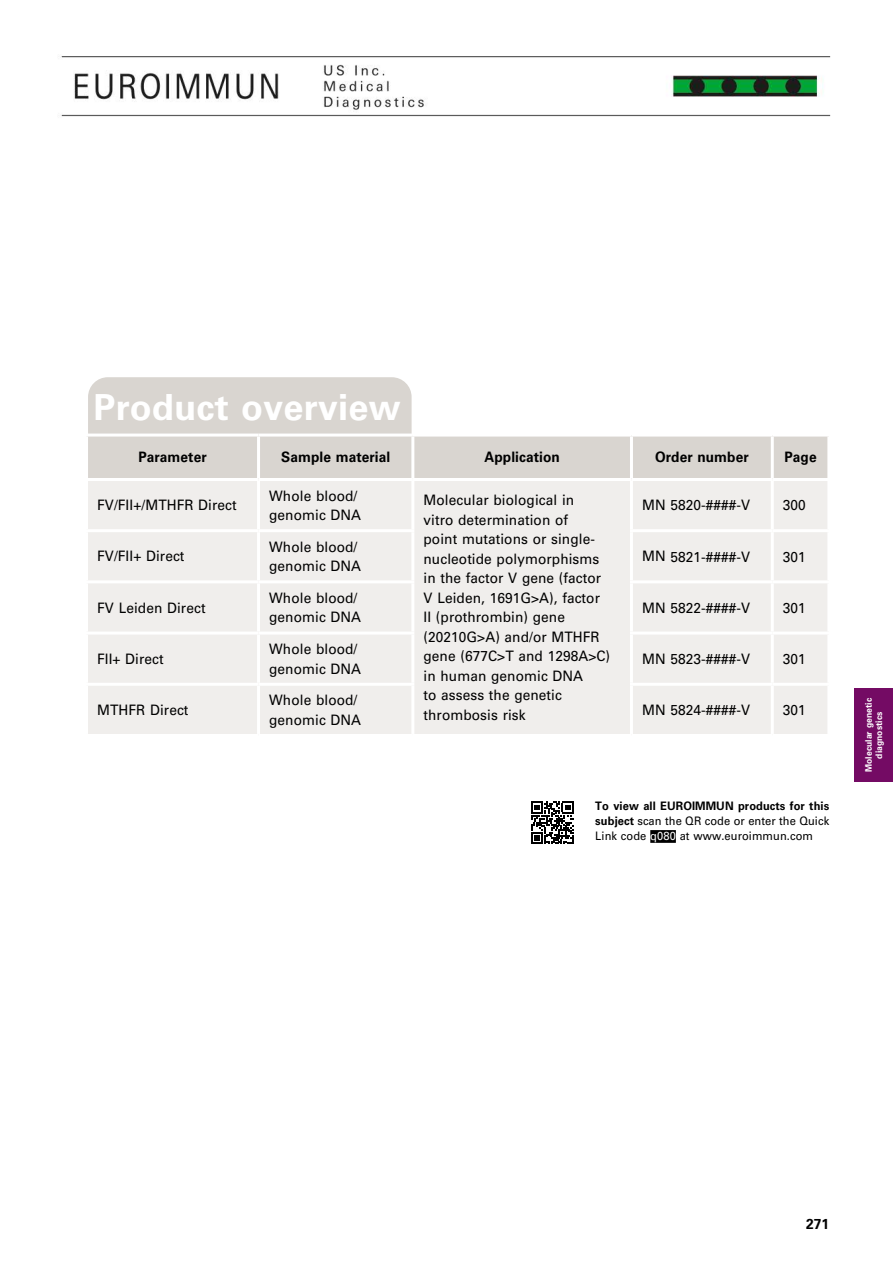
<style>
.page{position:relative;width:893px;height:1263px;background:#fff}
.page>*{position:absolute;margin:0;border:0;box-sizing:border-box;transform-origin:0 0}
.t1{font:700 36px "Univers LT Pro 65";letter-spacing:.005em;color:#fff}
.t2{font:14.4px/19.5px "Univers LT Pro 55 Roman";letter-spacing:.005em;color:#000;scale:.95 1}
.t3{font:700 14.4px "Univers LT Pro 65";letter-spacing:.005em;color:#000;scale:.95 1}
.t4{font:11.7px/15px "Univers LT Pro 55 Roman";letter-spacing:.005em;color:#000;scale:.95 1}
.t5{font:700 11.7px "Univers LT Pro 65";letter-spacing:.005em;color:#000;scale:.95 1}
.t6{font:700 9px/10.5px "Univers LT Pro 65";letter-spacing:.005em;color:#fff;text-align:center;scale:.95 1}
.s1{font-family:"Univers LT Pro 65";font-weight:700}
.s2{color:#fff}
</style>
<div class="page">
<div style="left:855px;top:688px;width:38px;height:94px;background:#740b64"></div>
<div style="left:650px;top:830px;width:26px;height:13px;background:#000"></div>
<svg style="left:88px;top:377px;width:739px;height:101px"></svg>
<div style="left:88px;top:481px;width:739px;height:253px;background:#f0eeec"></div>
<hr style="left:85px;top:434px;width:174px;height:3px;background:#fff">
<hr style="left:259px;top:434px;width:154px;height:3px;background:#fff">
<hr style="left:257px;top:436px;width:3px;height:42px;background:#fff">
<hr style="left:413px;top:434px;width:218px;height:3px;background:#fff">
<hr style="left:411px;top:436px;width:3px;height:42px;background:#fff">
<hr style="left:631px;top:434px;width:141px;height:3px;background:#fff">
<hr style="left:630px;top:436px;width:3px;height:42px;background:#fff">
<hr style="left:772px;top:434px;width:58px;height:3px;background:#fff">
<hr style="left:771px;top:436px;width:3px;height:42px;background:#fff">
<hr style="left:257px;top:481px;width:3px;height:48px;background:#fff">
<hr style="left:411px;top:481px;width:3px;height:48px;background:#fff">
<hr style="left:630px;top:481px;width:3px;height:48px;background:#fff">
<hr style="left:771px;top:481px;width:3px;height:48px;background:#fff">
<hr style="left:85px;top:529px;width:174px;height:3px;background:#fff">
<hr style="left:259px;top:529px;width:155px;height:3px;background:#fff">
<hr style="left:257px;top:532px;width:3px;height:48px;background:#fff">
<hr style="left:411px;top:532px;width:3px;height:48px;background:#fff">
<hr style="left:630px;top:529px;width:142px;height:3px;background:#fff">
<hr style="left:630px;top:532px;width:3px;height:48px;background:#fff">
<hr style="left:772px;top:529px;width:58px;height:3px;background:#fff">
<hr style="left:771px;top:532px;width:3px;height:48px;background:#fff">
<hr style="left:85px;top:580px;width:174px;height:3px;background:#fff">
<hr style="left:259px;top:580px;width:155px;height:3px;background:#fff">
<hr style="left:257px;top:583px;width:3px;height:48px;background:#fff">
<hr style="left:411px;top:583px;width:3px;height:48px;background:#fff">
<hr style="left:630px;top:580px;width:142px;height:3px;background:#fff">
<hr style="left:630px;top:583px;width:3px;height:48px;background:#fff">
<hr style="left:772px;top:580px;width:58px;height:3px;background:#fff">
<hr style="left:771px;top:583px;width:3px;height:48px;background:#fff">
<hr style="left:85px;top:631px;width:174px;height:3px;background:#fff">
<hr style="left:259px;top:631px;width:155px;height:3px;background:#fff">
<hr style="left:257px;top:634px;width:3px;height:49px;background:#fff">
<hr style="left:411px;top:634px;width:3px;height:49px;background:#fff">
<hr style="left:630px;top:631px;width:142px;height:3px;background:#fff">
<hr style="left:630px;top:634px;width:3px;height:49px;background:#fff">
<hr style="left:772px;top:631px;width:58px;height:3px;background:#fff">
<hr style="left:771px;top:634px;width:3px;height:49px;background:#fff">
<hr style="left:85px;top:683px;width:174px;height:3px;background:#fff">
<hr style="left:259px;top:683px;width:155px;height:3px;background:#fff">
<hr style="left:257px;top:686px;width:3px;height:48px;background:#fff">
<hr style="left:411px;top:686px;width:3px;height:48px;background:#fff">
<hr style="left:630px;top:683px;width:142px;height:3px;background:#fff">
<hr style="left:630px;top:686px;width:3px;height:48px;background:#fff">
<hr style="left:772px;top:683px;width:58px;height:3px;background:#fff">
<hr style="left:771px;top:686px;width:3px;height:48px;background:#fff">
<svg style="left:531px;top:801px;width:42px;height:43px"></svg>
<img style="left:60px;top:56px;width:771px;height:61px">
<h1 class="t1" style="left:94px;top:386px;width:309px">Product overview</h1>
<p class="t3" style="left:138px;top:449px;width:73px">Parameter</p>
<p class="t3" style="left:281px;top:449px;width:116px">Sample material</p>
<p class="t3" style="left:485px;top:449px;width:81px">Application</p>
<p class="t3" style="left:655px;top:449px;width:100px">Order number</p>
<p class="t3" style="left:784px;top:449px;width:35px">Page</p>
<p class="t2" style="left:97px;top:495px;width:148px">FV/FII+/MTHFR Direct</p>
<p class="t2" style="left:269px;top:486px;width:98px">Whole blood/ genomic DNA</p>
<p class="t2" style="left:423px;top:491px;width:198px">Molecular biological in<br>vitro determination of<br>point mutations or single&shy;nucleotide polymorphisms in the factor V gene (factor<br>V Leiden, 1691G&gt;A), factor<br>II (prothrombin) gene (20210G&gt;A) and/or MTHFR gene (677C&gt;T and 1298A&gt;C) in human genomic DNA<br>to assess the genetic thrombosis risk</p>
<p class="t2" style="left:642px;top:495px;width:115px">MN 5820-####-V</p>
<p class="t2" style="left:783px;top:495px;width:26px">300</p>
<p class="t2" style="left:97px;top:547px;width:93px">FV/FII+ Direct</p>
<p class="t2" style="left:269px;top:537px;width:98px">Whole blood/ genomic DNA</p>
<p class="t2" style="left:642px;top:547px;width:115px">MN 5821-####-V</p>
<p class="t2" style="left:783px;top:547px;width:26px">301</p>
<p class="t2" style="left:97px;top:598px;width:116px">FV Leiden Direct</p>
<p class="t2" style="left:269px;top:588px;width:98px">Whole blood/ genomic DNA</p>
<p class="t2" style="left:642px;top:598px;width:115px">MN 5822-####-V</p>
<p class="t2" style="left:783px;top:598px;width:26px">301</p>
<p class="t2" style="left:97px;top:649px;width:72px">FII+ Direct</p>
<p class="t2" style="left:269px;top:639px;width:98px">Whole blood/ genomic DNA</p>
<p class="t2" style="left:642px;top:649px;width:115px">MN 5823-####-V</p>
<p class="t2" style="left:783px;top:649px;width:26px">301</p>
<p class="t2" style="left:97px;top:700px;width:98px">MTHFR Direct</p>
<p class="t2" style="left:269px;top:690px;width:98px">Whole blood/ genomic DNA</p>
<p class="t2" style="left:642px;top:700px;width:115px">MN 5824-####-V</p>
<p class="t2" style="left:783px;top:700px;width:26px">301</p>
<p class="t5" style="left:595px;top:799px;width:248px">To view all EUROIMMUN products for this</p>
<p class="t4" style="left:595px;top:813px;width:248px"><span class="s1">subject</span> scan the QR code or enter the Quick<br>Link code <span class="s2">q080</span> at www.euroimmun.com</p>
<p class="t6" style="left:863px;top:772px;width:79px;rotate:-90deg">Molecular genetic diagnostics</p>
<p class="t3" style="left:806px;top:1215px;width:26px">271</p>
</div>
